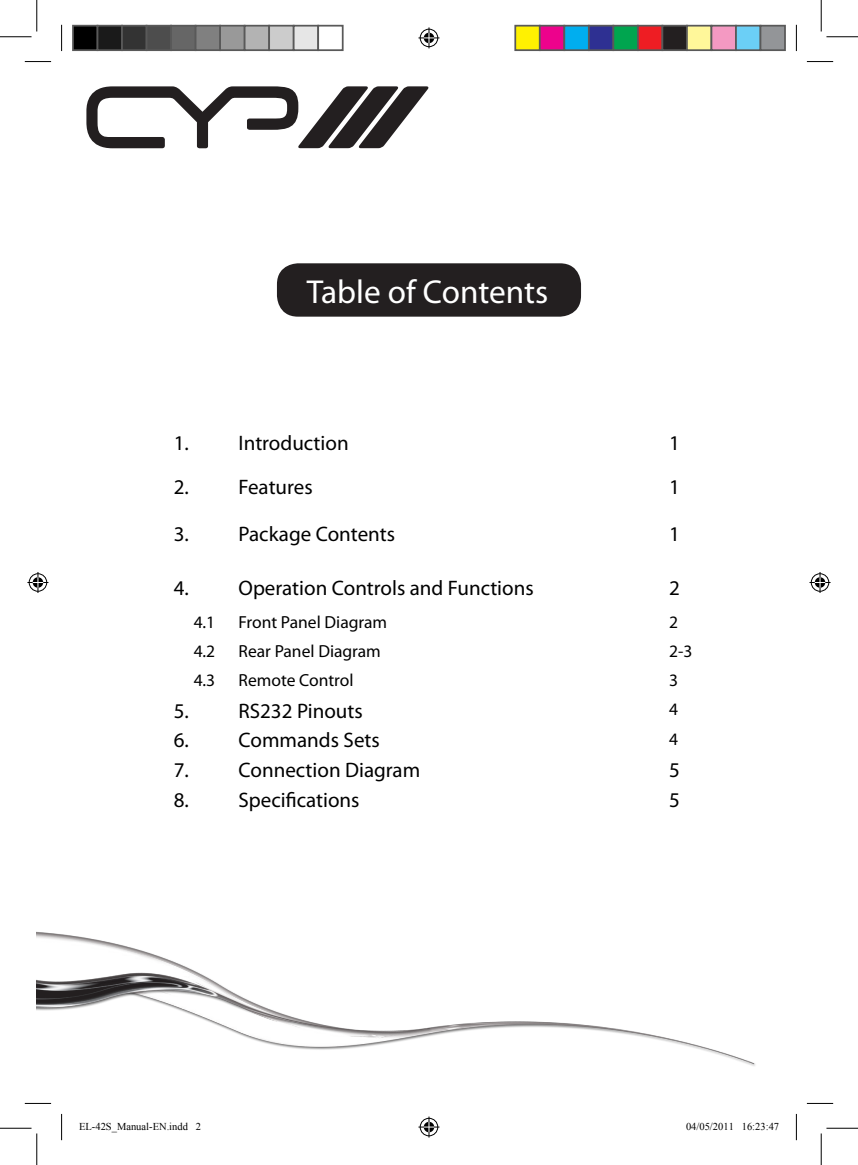
<style>
.page{position:relative;width:858px;height:1165px;background:#fff}
.page>*{position:absolute;margin:0;border:0;box-sizing:border-box;transform-origin:0 0}
.t1{font:33.25px "Myriad Pro";color:#fff}
.t2{font:21px "Myriad Pro";color:#000}
.t3{font:17.5px "Myriad Pro";color:#000}
.t4{font:10.5px "Times New Roman";color:#000}
</style>
<div class="page">
<div style="left:277px;top:263px;width:304px;height:54px;background:#231f20;border-radius:21px"></div>
<img style="left:37px;top:932px;width:718px;height:134px">
<svg style="left:86px;top:86px;width:343px;height:62px"></svg>
<svg style="left:25px;top:61px;width:26px;height:1px"></svg>
<svg style="left:806px;top:61px;width:26px;height:1px"></svg>
<svg style="left:25px;top:1103px;width:26px;height:1px"></svg>
<svg style="left:806px;top:1103px;width:26px;height:1px"></svg>
<svg style="left:61px;top:25px;width:1px;height:26px"></svg>
<svg style="left:61px;top:1114px;width:1px;height:26px"></svg>
<svg style="left:795px;top:25px;width:1px;height:26px"></svg>
<svg style="left:795px;top:1114px;width:1px;height:26px"></svg>
<hr style="left:0;top:36px;width:32px;height:1px;background:#000">
<hr style="left:826px;top:36px;width:31px;height:1px;background:#000">
<hr style="left:0;top:1128px;width:32px;height:1px;background:#000">
<hr style="left:826px;top:1128px;width:31px;height:1px;background:#000">
<hr style="left:36px;top:0;width:1px;height:32px;background:#000">
<hr style="left:36px;top:1133px;width:1px;height:32px;background:#000">
<hr style="left:820px;top:0;width:1px;height:32px;background:#000">
<hr style="left:820px;top:1133px;width:1px;height:32px;background:#000">
<svg style="left:418px;top:27px;width:21px;height:21px"></svg>
<svg style="left:418px;top:1116px;width:21px;height:21px"></svg>
<svg style="left:27px;top:572px;width:21px;height:21px"></svg>
<svg style="left:809px;top:572px;width:21px;height:21px"></svg>
<div style="left:73px;top:26px;width:24px;height:24px;background:#000"></div>
<div style="left:72px;top:25px;width:26px;height:26px;border:2px solid #595959"></div>
<div style="left:97px;top:26px;width:25px;height:24px;background:#1a1a1a"></div>
<div style="left:97px;top:25px;width:26px;height:26px;border:2px solid #595959"></div>
<div style="left:122px;top:26px;width:24px;height:24px;background:#333"></div>
<div style="left:121px;top:25px;width:26px;height:26px;border:2px solid #595959"></div>
<div style="left:146px;top:26px;width:25px;height:24px;background:#4d4d4d"></div>
<div style="left:146px;top:25px;width:26px;height:26px;border:2px solid #595959"></div>
<div style="left:171px;top:26px;width:24px;height:24px;background:#666"></div>
<div style="left:170px;top:25px;width:26px;height:26px;border:2px solid #595959"></div>
<div style="left:195px;top:26px;width:25px;height:24px;background:#808080"></div>
<div style="left:195px;top:25px;width:26px;height:26px;border:2px solid #595959"></div>
<div style="left:220px;top:26px;width:24px;height:24px;background:#999"></div>
<div style="left:219px;top:25px;width:26px;height:26px;border:2px solid #595959"></div>
<div style="left:244px;top:26px;width:25px;height:24px;background:#b3b3b3"></div>
<div style="left:244px;top:25px;width:26px;height:26px;border:2px solid #595959"></div>
<div style="left:269px;top:26px;width:24px;height:24px;background:#ccc"></div>
<div style="left:268px;top:25px;width:26px;height:26px;border:2px solid #595959"></div>
<div style="left:293px;top:26px;width:25px;height:24px;background:#e6e6e6"></div>
<div style="left:293px;top:25px;width:26px;height:26px;border:2px solid #595959"></div>
<div style="left:317px;top:25px;width:26px;height:26px;border:2px solid #595959"></div>
<div style="left:515px;top:26px;width:24px;height:24px;background:#fff101"></div>
<div style="left:514px;top:25px;width:26px;height:26px;border:2px solid #595959"></div>
<div style="left:539px;top:26px;width:25px;height:24px;background:#ed028c"></div>
<div style="left:538px;top:25px;width:27px;height:26px;border:2px solid #595959"></div>
<div style="left:564px;top:26px;width:24px;height:24px;background:#00aeef"></div>
<div style="left:563px;top:25px;width:26px;height:26px;border:2px solid #595959"></div>
<div style="left:588px;top:26px;width:25px;height:24px;background:#2e3092"></div>
<div style="left:587px;top:25px;width:27px;height:26px;border:2px solid #595959"></div>
<div style="left:613px;top:26px;width:24px;height:24px;background:#00a54f"></div>
<div style="left:612px;top:25px;width:26px;height:26px;border:2px solid #595959"></div>
<div style="left:637px;top:26px;width:25px;height:24px;background:#ee1d23"></div>
<div style="left:636px;top:25px;width:27px;height:26px;border:2px solid #595959"></div>
<div style="left:662px;top:26px;width:24px;height:24px;background:#231f20"></div>
<div style="left:661px;top:25px;width:26px;height:26px;border:2px solid #595959"></div>
<div style="left:686px;top:26px;width:25px;height:24px;background:#fff79a"></div>
<div style="left:685px;top:25px;width:27px;height:26px;border:2px solid #595959"></div>
<div style="left:711px;top:26px;width:24px;height:24px;background:#f499c2"></div>
<div style="left:710px;top:25px;width:26px;height:26px;border:2px solid #595959"></div>
<div style="left:735px;top:26px;width:25px;height:24px;background:#6bcff6"></div>
<div style="left:734px;top:25px;width:27px;height:26px;border:2px solid #595959"></div>
<div style="left:760px;top:26px;width:24px;height:24px;background:#939598"></div>
<div style="left:759px;top:25px;width:26px;height:26px;border:2px solid #595959"></div>
<h1 class="t1" style="left:307px;top:272px;width:243px">Table of Contents</h1>
<p class="t2" style="left:174px;top:430px;width:176px">1. Introduction</p>
<p class="t2" style="left:669px;top:430px;width:12px">1</p>
<p class="t2" style="left:174px;top:474px;width:140px">2. Features</p>
<p class="t2" style="left:669px;top:474px;width:12px">1</p>
<p class="t2" style="left:174px;top:521px;width:223px">3. Package Contents</p>
<p class="t2" style="left:669px;top:521px;width:12px">1</p>
<p class="t2" style="left:174px;top:575px;width:361px">4. Operation Controls and Functions</p>
<p class="t2" style="left:669px;top:575px;width:12px">2</p>
<p class="t3" style="left:194px;top:611px;width:23px">4.1</p>
<p class="t3" style="left:238px;top:611px;width:150px">Front Panel Diagram</p>
<p class="t3" style="left:669px;top:611px;width:10px">2</p>
<p class="t3" style="left:194px;top:640px;width:23px">4.2</p>
<p class="t3" style="left:238px;top:640px;width:144px">Rear Panel Diagram</p>
<p class="t3" style="left:669px;top:640px;width:25px">2-3</p>
<p class="t3" style="left:194px;top:670px;width:23px">4.3</p>
<p class="t3" style="left:238px;top:670px;width:116px">Remote Control</p>
<p class="t3" style="left:669px;top:670px;width:10px">3</p>
<p class="t2" style="left:174px;top:698px;width:190px">5. RS232 Pinouts</p>
<p class="t3" style="left:669px;top:698px;width:10px">4</p>
<p class="t2" style="left:174px;top:727px;width:207px">6. Commands Sets</p>
<p class="t3" style="left:669px;top:728px;width:10px">4</p>
<p class="t2" style="left:174px;top:757px;width:248px">7. Connection Diagram</p>
<p class="t2" style="left:669px;top:757px;width:12px">5</p>
<p class="t2" style="left:174px;top:787px;width:187px">8. Specifications</p>
<p class="t2" style="left:669px;top:787px;width:12px">5</p>
<p class="t4" style="left:79px;top:1119px;width:123px">EL-42S_Manual-EN.indd 2</p>
<p class="t4" style="left:685px;top:1119px;width:95px">04/05/2011 16:23:47</p>
</div>
